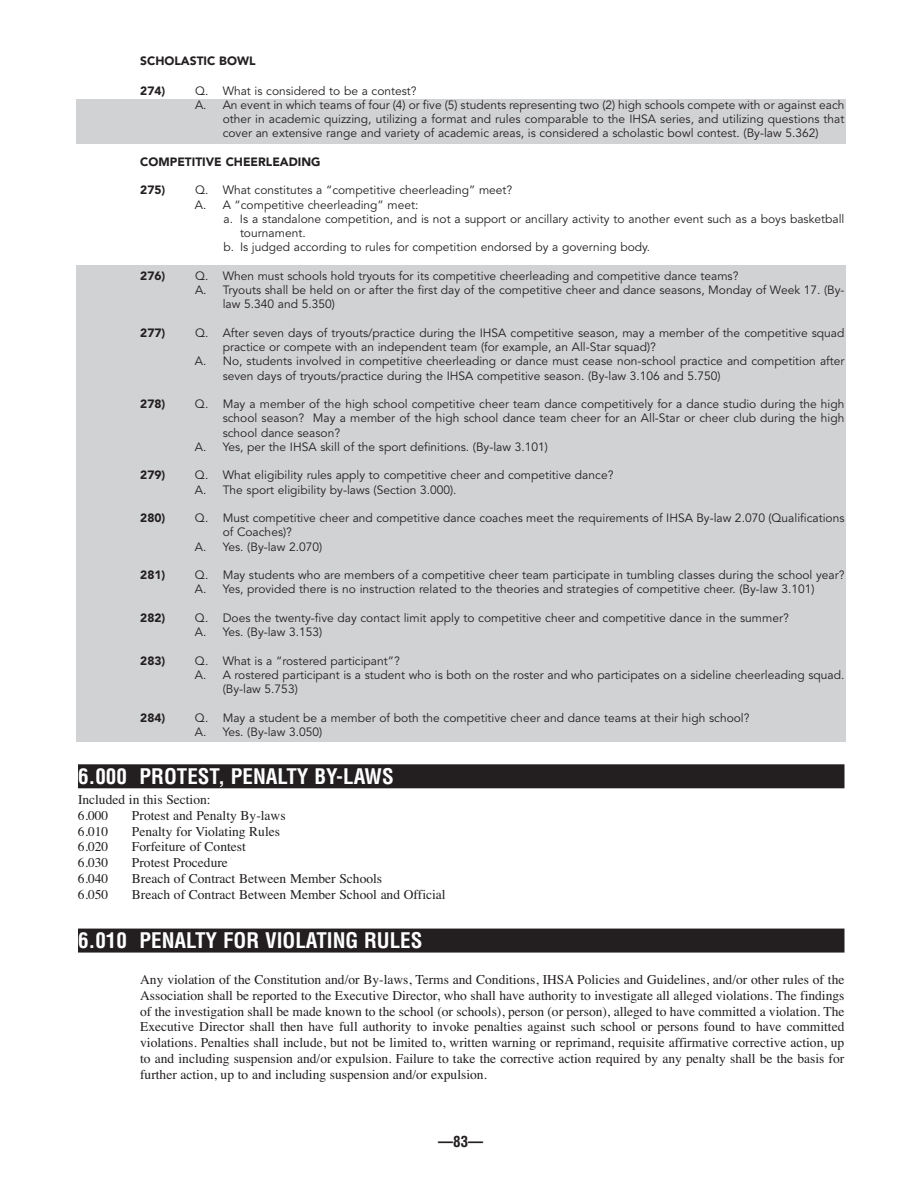
<style>
.page{position:relative;width:918px;height:1188px;background:#fff}
.page>*{position:absolute;margin:0;border:0;box-sizing:border-box;transform-origin:0 0}
.t1{font:700 condensed 21px "Helvetica";color:#fff}
.t2{font:700 condensed 15px "Helvetica";color:#231f20}
.t3{font:13.5px/15.8px "Times";color:#231f20}
.t4{font:12px/14.2px "Avenir";color:#231f20}
.t5{font:900 12px "Avenir";color:#231f20}
</style>
<div class="page">
<div style="left:76px;top:99px;width:770px;height:45px;background:#d1d2d4"></div>
<div style="left:76px;top:266px;width:770px;height:476px;background:#d1d2d4"></div>
<div style="left:78px;top:764px;width:766px;height:24px;background:#231f20"></div>
<div style="left:78px;top:929px;width:766px;height:24px;background:#231f20"></div>
<p class="t5" style="left:140px;top:55px;width:117px">SCHOLASTIC BOWL</p>
<p class="t5" style="left:140px;top:85px;width:27px">274)</p>
<p class="t4" style="left:195px;top:84px;width:223px">Q. What is considered to be a contest?</p>
<p class="t4" style="left:195px;top:99px;width:651px">A. An event in which teams of four (4) or five (5) students representing two (2) high schools compete with or against each</p>
<p class="t4" style="left:223px;top:113px;width:623px">other in academic quizzing, utilizing a format and rules comparable to the IHSA series, and utilizing questions that</p>
<p class="t4" style="left:223px;top:127px;width:597px">cover an extensive range and variety of academic areas, is considered a scholastic bowl contest. (By-law 5.362)</p>
<p class="t5" style="left:140px;top:157px;width:182px">COMPETITIVE CHEERLEADING</p>
<p class="t5" style="left:140px;top:185px;width:27px">275)</p>
<p class="t4" style="left:195px;top:184px;width:319px">Q. What constitutes a “competitive cheerleading” meet?<br>A. A “competitive cheerleading” meet:</p>
<p class="t4" style="left:223px;top:213px;width:622px">a. Is a standalone competition, and is not a support or ancillary activity to another event such as a boys basketball</p>
<p class="t4" style="left:240px;top:227px;width:67px">tournament.</p>
<p class="t4" style="left:224px;top:241px;width:428px">b. Is judged according to rules for competition endorsed by a governing body.</p>
<p class="t5" style="left:140px;top:271px;width:27px">276)</p>
<p class="t4" style="left:195px;top:270px;width:545px">Q. When must schools hold tryouts for its competitive cheerleading and competitive dance teams?</p>
<p class="t4" style="left:195px;top:284px;width:651px">A. Tryouts shall be held on or after the first day of the competitive cheer and dance seasons, Monday of Week 17. (By-</p>
<p class="t4" style="left:223px;top:298px;width:114px">law 5.340 and 5.350)</p>
<p class="t5" style="left:140px;top:328px;width:27px">277)</p>
<p class="t4" style="left:195px;top:327px;width:651px">Q. After seven days of tryouts/practice during the IHSA competitive season, may a member of the competitive squad</p>
<p class="t4" style="left:223px;top:341px;width:435px">practice or compete with an independent team (for example, an All-Star squad)?</p>
<p class="t4" style="left:195px;top:355px;width:651px">A. No, students involved in competitive cheerleading or dance must cease non-school practice and competition after</p>
<p class="t4" style="left:223px;top:369px;width:499px">seven days of tryouts/practice during the IHSA competitive season. (By-law 3.106 and 5.750)</p>
<p class="t5" style="left:140px;top:399px;width:27px">278)</p>
<p class="t4" style="left:195px;top:398px;width:651px">Q. May a member of the high school competitive cheer team dance competitively for a dance studio during the high</p>
<p class="t4" style="left:223px;top:412px;width:623px">school season? May a member of the high school dance team cheer for an All-Star or cheer club during the high</p>
<p class="t4" style="left:223px;top:426px;width:119px">school dance season?</p>
<p class="t4" style="left:195px;top:441px;width:354px">A. Yes, per the IHSA skill of the sport definitions. (By-law 3.101)</p>
<p class="t5" style="left:140px;top:470px;width:27px">279)</p>
<p class="t4" style="left:195px;top:469px;width:420px">Q. What eligibility rules apply to competitive cheer and competitive dance?<br>A. The sport eligibility by-laws (Section 3.000).</p>
<p class="t5" style="left:140px;top:513px;width:27px">280)</p>
<p class="t4" style="left:195px;top:512px;width:651px">Q. Must competitive cheer and competitive dance coaches meet the requirements of IHSA By-law 2.070 (Qualifications</p>
<p class="t4" style="left:223px;top:526px;width:71px">of Coaches)?</p>
<p class="t4" style="left:195px;top:540px;width:129px">A. Yes. (By-law 2.070)</p>
<p class="t5" style="left:140px;top:570px;width:27px">281)</p>
<p class="t4" style="left:195px;top:569px;width:651px">Q. May students who are members of a competitive cheer team participate in tumbling classes during the school year?<br>A. Yes, provided there is no instruction related to the theories and strategies of competitive cheer. (By-law 3.101)</p>
<p class="t5" style="left:140px;top:613px;width:27px">282)</p>
<p class="t4" style="left:195px;top:612px;width:595px">Q. Does the twenty-five day contact limit apply to competitive cheer and competitive dance in the summer?<br>A. Yes. (By-law 3.153)</p>
<p class="t5" style="left:140px;top:655px;width:27px">283)</p>
<p class="t4" style="left:195px;top:654px;width:206px">Q. What is a “rostered participant”?</p>
<p class="t4" style="left:195px;top:669px;width:651px">A. A rostered participant is a student who is both on the roster and who participates on a sideline cheerleading squad.</p>
<p class="t4" style="left:223px;top:683px;width:77px">(By-law 5.753)</p>
<p class="t5" style="left:140px;top:712px;width:27px">284)</p>
<p class="t4" style="left:195px;top:711px;width:556px">Q. May a student be a member of both the competitive cheer and dance teams at their high school?<br>A. Yes. (By-law 3.050)</p>
<h1 class="t1" style="left:78px;top:764px;width:317px">6.000 PROTEST, PENALTY BY-LAWS</h1>
<p class="t3" style="left:78px;top:792px;width:134px">Included in this Section:<br>6.000</p>
<p class="t3" style="left:132px;top:807px;width:155px">Protest and Penalty By-laws</p>
<p class="t3" style="left:78px;top:823px;width:32px">6.010</p>
<p class="t3" style="left:132px;top:823px;width:150px">Penalty for Violating Rules</p>
<p class="t3" style="left:78px;top:839px;width:32px">6.020</p>
<p class="t3" style="left:132px;top:839px;width:115px">Forfeiture of Contest</p>
<p class="t3" style="left:78px;top:855px;width:32px">6.030</p>
<p class="t3" style="left:132px;top:855px;width:97px">Protest Procedure</p>
<p class="t3" style="left:78px;top:870px;width:32px">6.040</p>
<p class="t3" style="left:132px;top:870px;width:252px">Breach of Contract Between Member Schools</p>
<p class="t3" style="left:78px;top:886px;width:32px">6.050</p>
<p class="t3" style="left:132px;top:886px;width:315px">Breach of Contract Between Member School and Official</p>
<h1 class="t1" style="left:78px;top:929px;width:346px">6.010 PENALTY FOR VIOLATING RULES</h1>
<p class="t3" style="left:140px;top:972px;width:706px;text-align:justify">Any violation of the Constitution and/or By-laws, Terms and Conditions, IHSA Policies and Guidelines, and/or other rules of the Association shall be reported to the Executive Director, who shall have authority to investigate all alleged violations. The findings of the investigation shall be made known to the school (or schools), person (or person), alleged to have committed a violation. The Executive Director shall then have full authority to invoke penalties against such school or persons found to have committed violations. Penalties shall include, but not be limited to, written warning or reprimand, requisite affirmative corrective action, up to and including suspension and/or expulsion. Failure to take the corrective action required by any penalty shall be the basis for further action, up to and including suspension and/or expulsion.</p>
<p class="t2" style="left:438px;top:1133px;width:46px">—83—</p>
</div>
